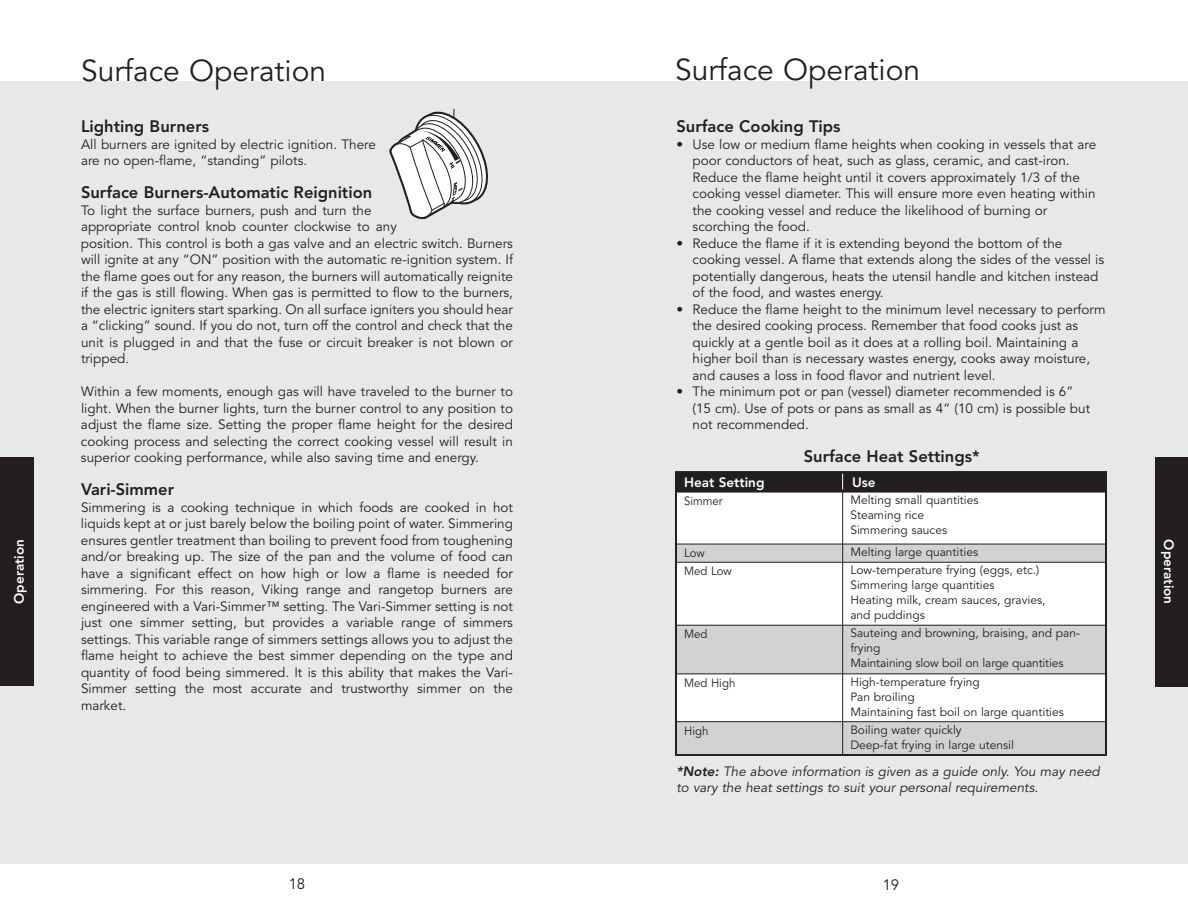
<style>
.page{position:relative;width:1188px;height:918px;background:#fff}
.page>*{position:absolute;margin:0;border:0;box-sizing:border-box;transform-origin:0 0}
.t1{font:30px "Avenir";color:#231f20}
.t2{font:800 16.5px "Avenir";color:#231f20}
.t3{font:15px "Avenir";color:#231f20}
.t4{font:13.5px/16.5px "Avenir";color:#231f20}
.t5{font:italic 13.5px/16.5px "Avenir";color:#231f20}
.t6{font:800 13.5px "Avenir";color:#fff}
.t7{font:12px/15px "Avenir";color:#231f20}
.t8{font:12px "Avenir";color:#231f20;scale:.95 1}
.s1{font-weight:800}
</style>
<div class="page">
<div style="left:580px;top:81px;width:608px;height:783px;background:#e7e8e9"></div>
<div style="left:1155px;top:457px;width:33px;height:230px;background:#231f20"></div>
<div style="left:0;top:81px;width:608px;height:783px;background:#e7e8e9"></div>
<div style="left:676px;top:473px;width:429px;height:19px;background:#231f20"></div>
<div style="left:676px;top:492px;width:167px;height:52px;background:#fff"></div>
<div style="left:843px;top:492px;width:262px;height:52px;background:#fff"></div>
<div style="left:676px;top:544px;width:167px;height:18px;background:#d1d2d4"></div>
<div style="left:843px;top:544px;width:262px;height:18px;background:#d1d2d4"></div>
<div style="left:676px;top:562px;width:167px;height:63px;background:#fff"></div>
<div style="left:843px;top:562px;width:262px;height:63px;background:#fff"></div>
<div style="left:676px;top:625px;width:167px;height:49px;background:#d1d2d4"></div>
<div style="left:843px;top:625px;width:262px;height:49px;background:#d1d2d4"></div>
<div style="left:676px;top:674px;width:167px;height:48px;background:#fff"></div>
<div style="left:843px;top:674px;width:262px;height:48px;background:#fff"></div>
<div style="left:676px;top:722px;width:167px;height:32px;background:#d1d2d4"></div>
<div style="left:843px;top:722px;width:262px;height:32px;background:#d1d2d4"></div>
<hr style="left:676px;top:473px;width:1px;height:281px;background:#231f20">
<hr style="left:842px;top:492px;width:1px;height:262px;background:#231f20">
<hr style="left:1105px;top:473px;width:1px;height:281px;background:#231f20">
<hr style="left:676px;top:472px;width:429px;height:1px;background:#231f20">
<hr style="left:676px;top:492px;width:429px;height:1px;background:#231f20">
<hr style="left:676px;top:544px;width:429px;height:1px;background:#231f20">
<hr style="left:676px;top:562px;width:429px;height:1px;background:#231f20">
<hr style="left:676px;top:625px;width:429px;height:1px;background:#231f20">
<hr style="left:676px;top:674px;width:429px;height:1px;background:#231f20">
<hr style="left:676px;top:721px;width:429px;height:1px;background:#231f20">
<hr style="left:676px;top:754px;width:429px;height:1px;background:#231f20">
<svg style="left:842px;top:474px;width:1px;height:15px"></svg>
<div style="left:0;top:457px;width:34px;height:229px;background:#231f20"></div>
<hr style="left:453px;top:109px;width:1px;height:49px;background:#231f20">
<svg style="left:389px;top:110px;width:99px;height:109px"></svg>
<p class="t6" style="left:13px;top:604px;width:66px;rotate:-90deg">Operation</p>
<h1 class="t1" style="left:81px;top:59px;width:247px">Surface Operation</h1>
<h1 class="t1" style="left:675px;top:57px;width:247px">Surface Operation</h1>
<p class="t2" style="left:81px;top:120px;width:130px">Lighting Burners</p>
<p class="t4" style="left:81px;top:137px;width:296px">All burners are ignited by electric ignition. There are no open-flame, “standing” pilots.</p>
<p class="t2" style="left:81px;top:186px;width:293px">Surface Burners-Automatic Reignition</p>
<p class="t4" style="left:81px;top:203px;width:434px">To light the surface burners, push and turn the<br>appropriate control knob counter clockwise to any<br>position. This control is both a gas valve and an electric switch. Burners will ignite at any “ON” position with the automatic re-ignition system. If the flame goes out for any reason, the burners will automatically reignite if the gas is still flowing. When gas is permitted to flow to the burners, the electric igniters start sparking. On all surface igniters you should hear a “clicking” sound. If you do not, turn off the control and check that the unit is plugged in and that the fuse or circuit breaker is not blown or tripped.</p>
<p class="t4" style="left:81px;top:384px;width:434px;text-align:justify">Within a few moments, enough gas will have traveled to the burner to light. When the burner lights, turn the burner control to any position to adjust the flame size. Setting the proper flame height for the desired cooking process and selecting the correct cooking vessel will result in superior cooking performance, while also saving time and energy.</p>
<p class="t2" style="left:81px;top:483px;width:95px">Vari-Simmer</p>
<p class="t4" style="left:81px;top:500px;width:434px;text-align:justify">Simmering is a cooking technique in which foods are cooked in hot liquids kept at or just barely below the boiling point of water. Simmering ensures gentler treatment than boiling to prevent food from toughening and/or breaking up. The size of the pan and the volume of food can have a significant effect on how high or low a flame is needed for simmering. For this reason, Viking range and rangetop burners are engineered with a Vari-Simmer™ setting. The Vari-Simmer setting is not just one simmer setting, but provides a variable range of simmers settings. This variable range of simmers settings allows you to adjust the flame height to achieve the best simmer depending on the type and quantity of food being simmered. It is this ability that makes the Vari-Simmer setting the most accurate and trustworthy simmer on the market.</p>
<p class="t3" style="left:289px;top:877px;width:18px">18</p>
<p class="t2" style="left:676px;top:120px;width:166px">Surface Cooking Tips</p>
<p class="t4" style="left:693px;top:137px;width:405px;text-indent:-16px">• Use low or medium flame heights when cooking in vessels that are poor conductors of heat, such as glass, ceramic, and cast-iron.<br>Reduce the flame height until it covers approximately 1/3 of the cooking vessel diameter. This will ensure more even heating within the cooking vessel and reduce the likelihood of burning or scorching the food.</p>
<p class="t4" style="left:693px;top:236px;width:413px;text-indent:-16px">• Reduce the flame if it is extending beyond the bottom of the cooking vessel. A flame that extends along the sides of the vessel is potentially dangerous, heats the utensil handle and kitchen instead of the food, and wastes energy.</p>
<p class="t4" style="left:693px;top:302px;width:415px;text-indent:-16px">• Reduce the flame height to the minimum level necessary to perform the desired cooking process. Remember that food cooks just as quickly at a gentle boil as it does at a rolling boil. Maintaining a higher boil than is necessary wastes energy, cooks away moisture, and causes a loss in food flavor and nutrient level.</p>
<p class="t4" style="left:693px;top:384px;width:399px;text-indent:-16px">• The minimum pot or pan (vessel) diameter recommended is 6” (15 cm). Use of pots or pans as small as 4” (10 cm) is possible but not recommended.</p>
<p class="t2" style="left:804px;top:450px;width:178px">Surface Heat Settings*</p>
<p class="t6" style="left:684px;top:477px;width:82px">Heat Setting</p>
<p class="t6" style="left:852px;top:477px;width:25px">Use</p>
<p class="t8" style="left:684px;top:496px;width:42px">Simmer</p>
<p class="t7" style="left:850px;top:493px;width:130px">Melting small quantities<br>Steaming rice<br>Simmering sauces</p>
<p class="t8" style="left:684px;top:548px;width:23px">Low</p>
<p class="t7" style="left:850px;top:545px;width:129px">Melting large quantities</p>
<p class="t8" style="left:684px;top:566px;width:52px">Med Low</p>
<p class="t7" style="left:850px;top:564px;width:197px">Low-temperature frying (eggs, etc.)<br>Simmering large quantities<br>Heating milk, cream sauces, gravies, and puddings</p>
<p class="t8" style="left:684px;top:629px;width:26px">Med</p>
<p class="t7" style="left:850px;top:627px;width:231px">Sauteing and browning, braising, and pan&shy;frying<br>Maintaining slow boil on large quantities</p>
<p class="t8" style="left:684px;top:678px;width:55px">Med High</p>
<p class="t7" style="left:850px;top:675px;width:215px">High-temperature frying<br>Pan broiling<br>Maintaining fast boil on large quantities</p>
<p class="t8" style="left:684px;top:726px;width:27px">High</p>
<p class="t7" style="left:850px;top:723px;width:165px">Boiling water quickly<br>Deep-fat frying in large utensil</p>
<p class="t5" style="left:676px;top:764px;width:425px"><span class="s1">*Note:</span> The above information is given as a guide only. You may need to vary the heat settings to suit your personal requirements.</p>
<p class="t3" style="left:883px;top:879px;width:18px">19</p>
<p class="t6" style="left:1175px;top:539px;width:66px;rotate:90deg">Operation</p>
</div>
